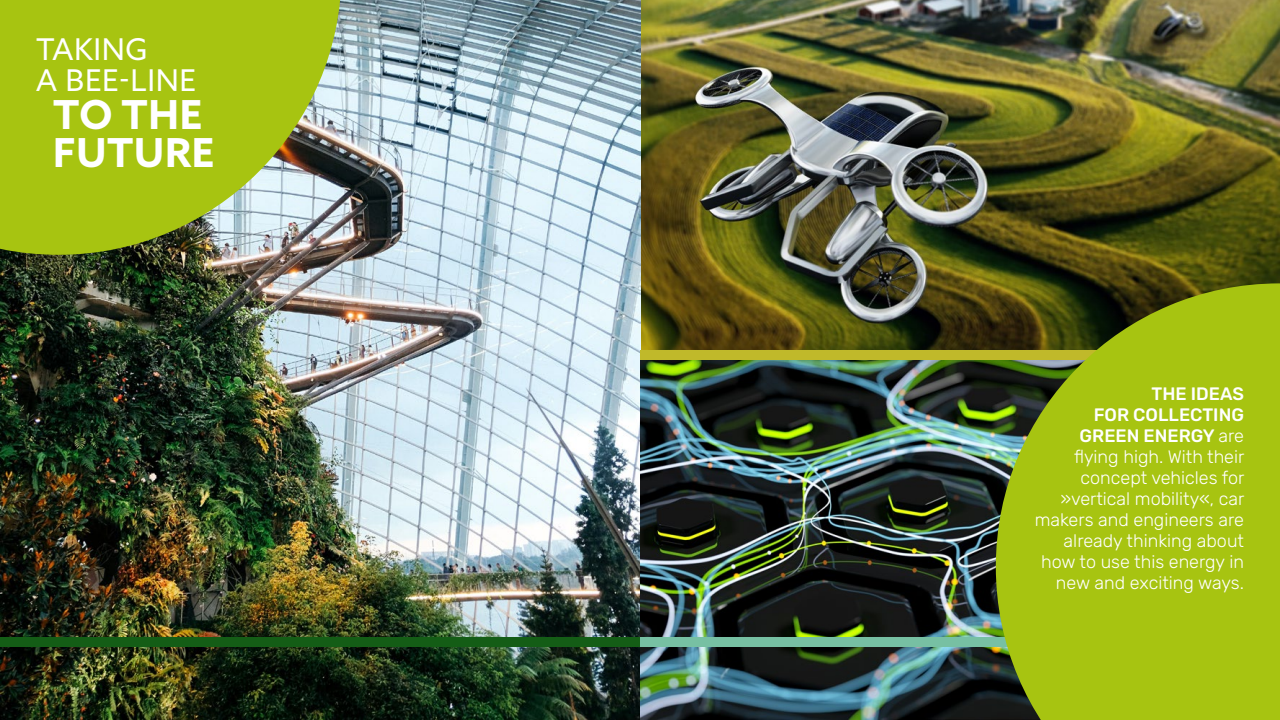
<style>
.page{position:relative;width:1280px;height:720px;background:#fff}
.page>*{position:absolute;margin:0;border:0;box-sizing:border-box;transform-origin:0 0}
.t1{font:700 40px/38px "Azo Sans";letter-spacing:.02em;color:#fff}
.t2{font:30px/31px "Azo Sans";letter-spacing:.02em;color:#fff}
.t3{font:300 18px/21px "Rubik";color:#fff;text-align:right}
.s1{font-weight:500}
</style>
<div class="page">
<img style="left:0;top:0;width:640px;height:720px">
<img style="left:640px;top:0;width:640px;height:720px">
<div style="left:0;top:637px;width:640px;height:10px;background:#145d16"></div>
<div style="left:640px;top:637px;width:640px;height:10px;background:#77c0a3"></div>
<div style="left:640px;top:350px;width:640px;height:10px;background:#c0b92a"></div>
<svg style="left:0;top:0;width:342px;height:255px;background:#a5be2e"></svg>
<svg style="left:996px;top:283px;width:284px;height:437px;background:#95af12"></svg>
<p class="t2" style="left:36px;top:33px;width:162px">TAKING<br>A BEE-LINE</p>
<p class="t1" style="left:53px;top:95px;width:163px">TO THE<br>FUTURE</p>
<p class="t3" style="left:1035px;top:384px;width:211px"><span class="s1">THE IDEAS<br>FOR COLLECTING<br>GREEN ENERGY</span> are flying high. With their concept vehicles for »vertical mobility«, car makers and engineers are already thinking about how to use this energy in new and exciting ways.</p>
</div>
